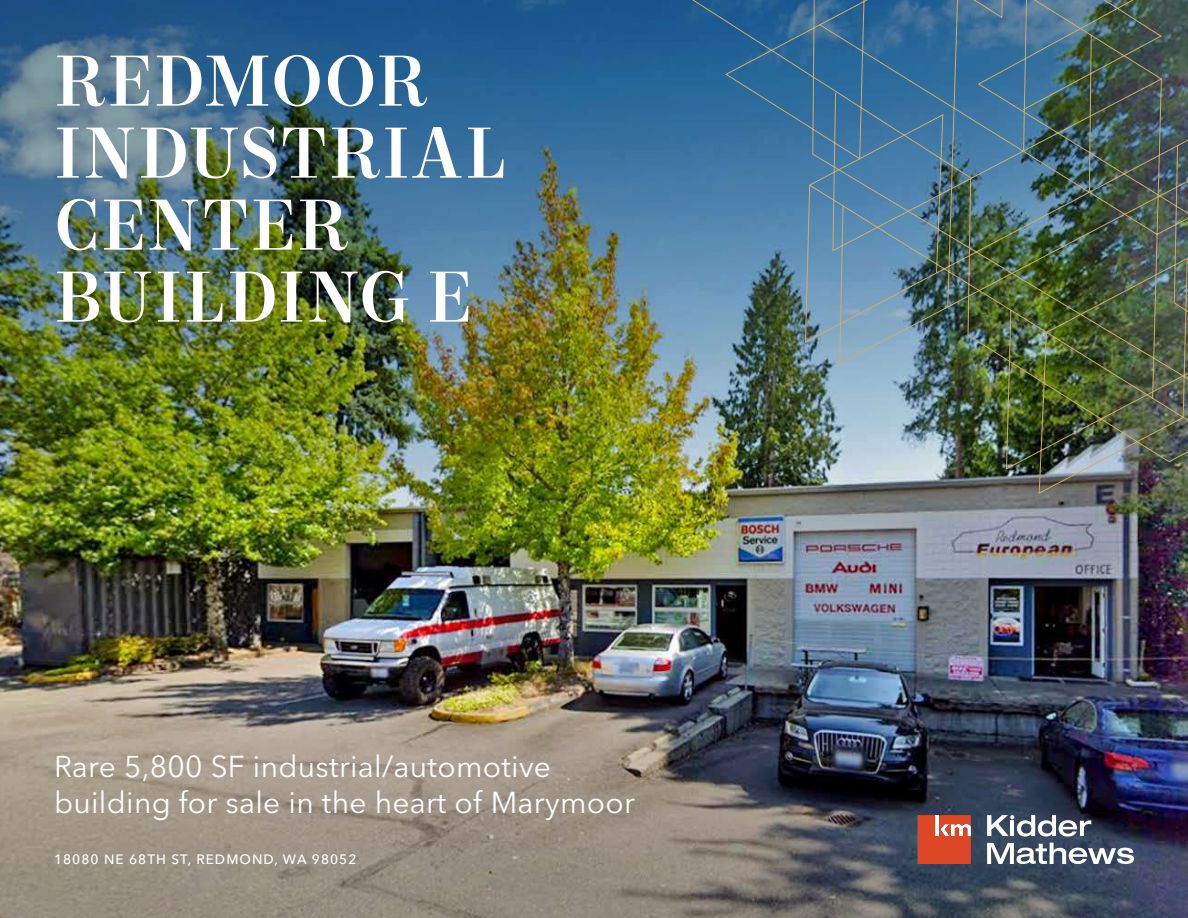
<style>
.page{position:relative;width:1188px;height:918px;background:#fff}
.page>*{position:absolute;margin:0;border:0;box-sizing:border-box;transform-origin:0 0}
.t1{font:500 72px/72px "Mort Modern 09";letter-spacing:.015em;color:#fff}
.t2{font:30px/36px "Avenir Next LT Pro";letter-spacing:.01em;color:#fff}
.t3{font:500 13.5px "Avenir Next LT Pro";letter-spacing:.08em;color:#fff}
</style>
<div class="page">
<img style="left:0;top:532px;width:1188px;height:141px">
<img style="left:0;top:0;width:1188px;height:532px">
<img style="left:0;top:673px;width:1188px;height:245px">
<img style="left:674px;top:0;width:514px;height:494px">
<svg style="left:987px;top:843px;width:147px;height:21px"></svg>
<svg style="left:987px;top:815px;width:104px;height:22px"></svg>
<svg style="left:918px;top:815px;width:53px;height:49px;background:#df5a3d"></svg>
<h1 class="t1" style="left:54px;top:48px;width:454px">REDMOOR<br>INDUSTRIAL<br>CENTER<br>BUILDING E</h1>
<p class="t2" style="left:54px;top:749px;width:582px">Rare 5,800 SF industrial/automotive building for sale in the heart of Marymoor</p>
<p class="t3" style="left:54px;top:851px;width:304px">18080 NE 68TH ST, REDMOND, WA 98052</p>
</div>
